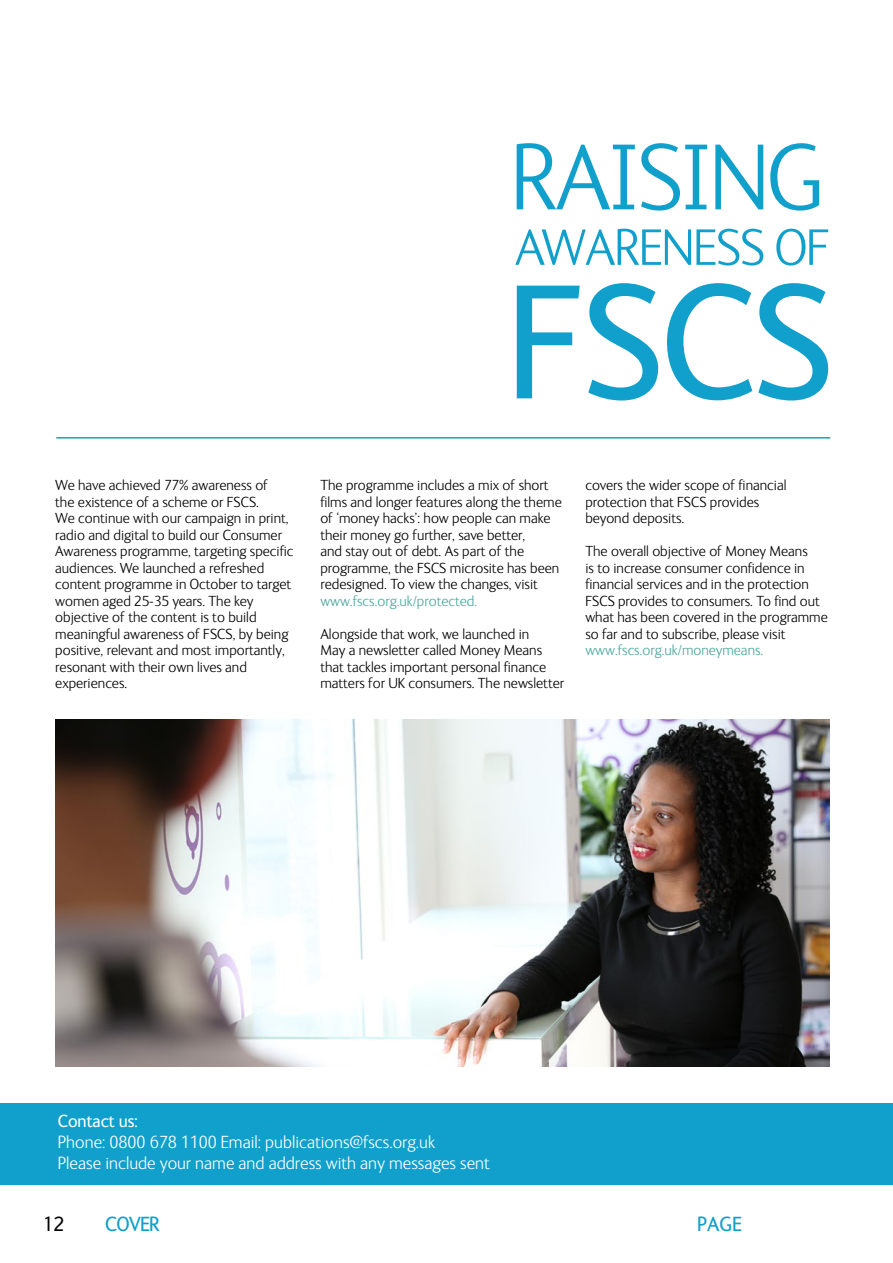
<style>
.page{position:relative;width:893px;height:1263px;background:#fff}
.page>*{position:absolute;margin:0;border:0;box-sizing:border-box;transform-origin:0 0}
.t1{font:166.5px "FS Ingrid";color:#10a0cb}
.t2{font:300 96px "FS Ingrid";letter-spacing:-.02em;color:#10a0cb}
.t3{font:300 52.5px "FS Ingrid";letter-spacing:-.02em;color:#10a0cb}
.t4{font:21px "FS Ingrid";letter-spacing:-.04em;color:#10a0cb}
.t5{font:21px "FS Ingrid";color:#000}
.t6{font:300 18px/21px "FS Ingrid";color:#fff}
.t7{font:18px "FS Ingrid";color:#fff}
.t8{font:300 15px/16.5px "FS Ingrid";color:#000}
.t9{font:300 15px "FS Ingrid";color:#4aa79e}
</style>
<div class="page">
<hr style="left:56px;top:437px;width:774px;height:1px;background:#10a0cb">
<img style="left:55px;top:719px;width:774px;height:348px">
<div style="left:0;top:1104px;width:893px;height:81px;background:#10a0cb"></div>
<h2 class="t2" style="left:511px;top:116px;width:316px">RAISING</h2>
<h3 class="t3" style="left:515px;top:214px;width:316px">AWARENESS OF</h3>
<h1 class="t1" style="left:506px;top:232px;width:329px">FSCS</h1>
<p class="t8" style="left:55px;top:476px;width:240px">We have achieved 77% awareness of<br>the existence of a scheme or FSCS.<br>We continue with our campaign in print, radio and digital to build our Consumer Awareness programme, targeting specific audiences. We launched a refreshed content programme in October to target women aged 25-35 years. The key objective of the content is to build meaningful awareness of FSCS, by being positive, relevant and most importantly, resonant with their own lives and experiences.</p>
<p class="t8" style="left:320px;top:476px;width:243px">The programme includes a mix of short films and longer features along the theme of ‘money hacks’: how people can make their money go further, save better,<br>and stay out of debt. As part of the programme, the FSCS microsite has been redesigned. To view the changes, visit</p>
<p class="t9" style="left:320px;top:591px;width:158px">www.fscs.org.uk/protected.</p>
<p class="t8" style="left:320px;top:625px;width:245px">Alongside that work, we launched in<br>May a newsletter called Money Means that tackles important personal finance matters for UK consumers. The newsletter</p>
<p class="t8" style="left:585px;top:476px;width:203px">covers the wider scope of financial protection that FSCS provides beyond deposits.</p>
<p class="t8" style="left:585px;top:542px;width:244px">The overall objective of Money Means<br>is to increase consumer confidence in financial services and in the protection FSCS provides to consumers. To find out what has been covered in the programme so far and to subscribe, please visit</p>
<p class="t9" style="left:585px;top:641px;width:179px">www.fscs.org.uk/moneymeans.</p>
<p class="t7" style="left:58px;top:1109px;width:81px">Contact us:</p>
<p class="t6" style="left:58px;top:1131px;width:433px">Phone: 0800 678 1100 Email: publications@fscs.org.uk<br>Please include your name and address with any messages sent</p>
<h3 class="t5" style="left:43px;top:1210px;width:24px">12</h3>
<h3 class="t4" style="left:105px;top:1210px;width:56px">COVER</h3>
<h3 class="t4" style="left:697px;top:1209px;width:47px">PAGE</h3>
</div>
